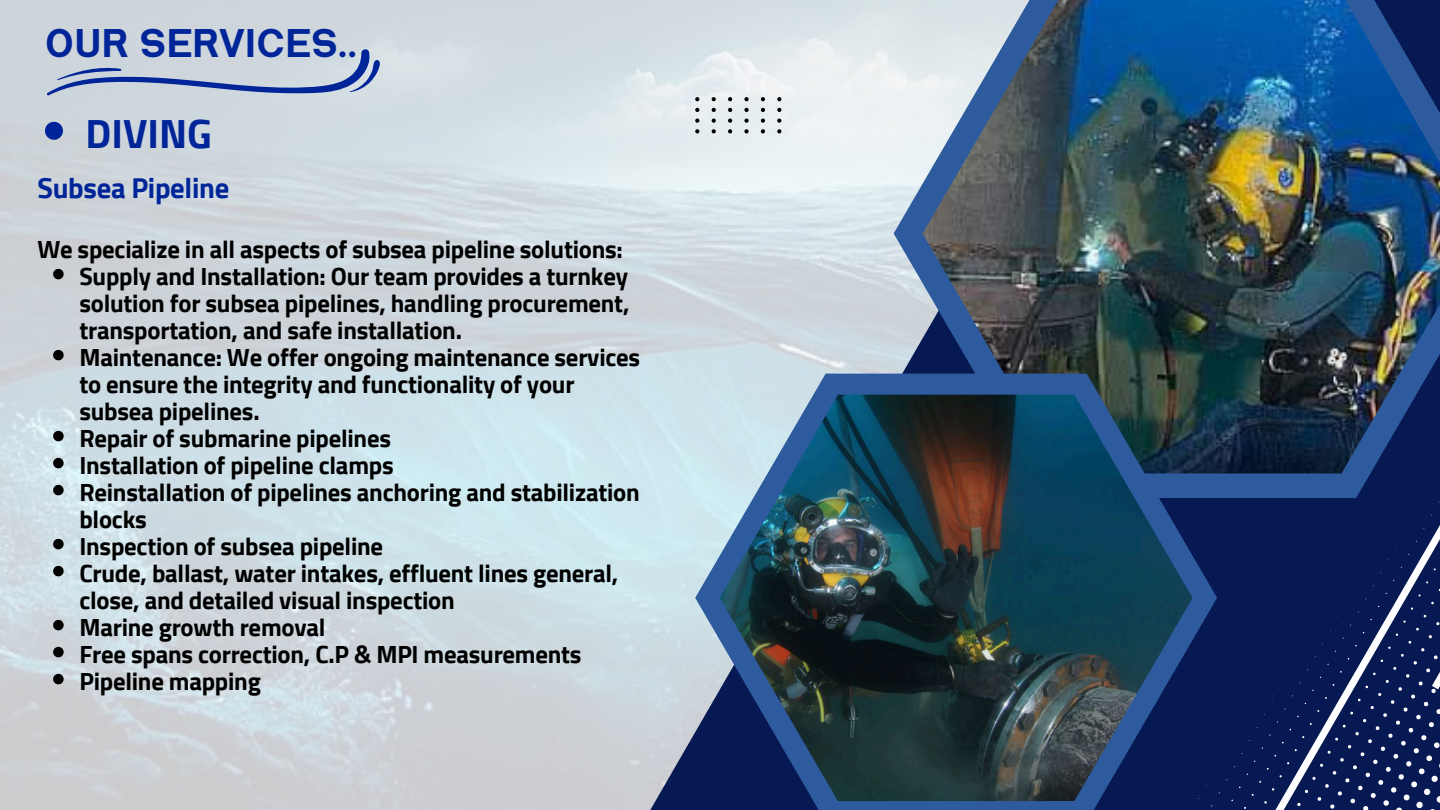
<style>
.page{position:relative;width:1440px;height:810px;background:#fff}
.page>*{position:absolute;margin:0;border:0;box-sizing:border-box;transform-origin:0 0}
.t1{font:700 40.6px "Cairo";color:#002599}
.t2{font:700 40.4px "Serithai Expanded";color:#002599}
.t3{font:700 28.6px "Cairo";letter-spacing:-.01em;color:#002599}
.t4{font:700 24.7px/27px "Cairo";letter-spacing:-.01em;color:#000}
</style>
<div class="page">
<svg style="left:644px;top:230px;width:250px;height:580px;background:#c8d6de"></svg>
<div style="left:1217px;top:498px;width:223px;height:312px;background:#071952"></div>
<svg style="left:894px;top:0;width:546px;height:498px;background:#889dbc"></svg>
<img style="left:923px;top:0;width:517px;height:473px">
<svg style="left:695px;top:97px;width:4px;height:4px"></svg>
<svg style="left:712px;top:97px;width:4px;height:4px"></svg>
<svg style="left:728px;top:97px;width:4px;height:4px"></svg>
<svg style="left:744px;top:97px;width:5px;height:4px"></svg>
<svg style="left:761px;top:97px;width:4px;height:4px"></svg>
<svg style="left:777px;top:97px;width:4px;height:4px"></svg>
<svg style="left:695px;top:108px;width:4px;height:4px"></svg>
<svg style="left:712px;top:108px;width:4px;height:4px"></svg>
<svg style="left:728px;top:108px;width:4px;height:4px"></svg>
<svg style="left:744px;top:108px;width:5px;height:4px"></svg>
<svg style="left:761px;top:108px;width:4px;height:4px"></svg>
<svg style="left:777px;top:108px;width:4px;height:4px"></svg>
<svg style="left:695px;top:119px;width:4px;height:4px"></svg>
<svg style="left:712px;top:119px;width:4px;height:4px"></svg>
<svg style="left:728px;top:119px;width:4px;height:4px"></svg>
<svg style="left:744px;top:119px;width:5px;height:4px"></svg>
<svg style="left:761px;top:119px;width:4px;height:4px"></svg>
<svg style="left:777px;top:119px;width:4px;height:4px"></svg>
<svg style="left:695px;top:129px;width:4px;height:4px"></svg>
<svg style="left:712px;top:129px;width:4px;height:4px"></svg>
<svg style="left:728px;top:129px;width:4px;height:4px"></svg>
<svg style="left:744px;top:129px;width:5px;height:4px"></svg>
<svg style="left:761px;top:129px;width:4px;height:4px"></svg>
<svg style="left:777px;top:129px;width:4px;height:4px"></svg>
<svg style="left:46px;top:48px;width:335px;height:48px;background:#b2bed3"></svg>
<svg style="left:695px;top:374px;width:522px;height:436px;background:#4c678f"></svg>
<img style="left:720px;top:395px;width:472px;height:406px">
<svg style="left:53px;top:269px;width:11px;height:10px"></svg>
<svg style="left:53px;top:350px;width:11px;height:10px"></svg>
<svg style="left:53px;top:431px;width:11px;height:10px"></svg>
<svg style="left:53px;top:458px;width:11px;height:10px"></svg>
<svg style="left:53px;top:485px;width:11px;height:10px"></svg>
<svg style="left:53px;top:539px;width:11px;height:10px"></svg>
<svg style="left:53px;top:566px;width:11px;height:10px"></svg>
<svg style="left:53px;top:620px;width:11px;height:10px"></svg>
<svg style="left:53px;top:647px;width:11px;height:10px"></svg>
<svg style="left:53px;top:674px;width:11px;height:10px"></svg>
<svg style="left:45px;top:122px;width:18px;height:18px"></svg>
<p class="t2" style="left:45px;top:19px;width:314px">OUR SERVICES..</p>
<p class="t1" style="left:86px;top:110px;width:128px">DIVING</p>
<p class="t3" style="left:37px;top:172px;width:193px">Subsea Pipeline</p>
<p class="t4" style="left:37px;top:236px;width:587px">We specialize in all aspects of subsea pipeline solutions:</p>
<p class="t4" style="left:79px;top:263px;width:552px;text-align:justify">Supply and Installation: Our team provides a turnkey solution for subsea pipelines, handling procurement, transportation, and safe installation.</p>
<p class="t4" style="left:79px;top:344px;width:562px">Maintenance: We offer ongoing maintenance services to ensure the integrity and functionality of your subsea pipelines.</p>
<p class="t4" style="left:79px;top:425px;width:313px">Repair of submarine pipelines</p>
<h3 class="t4" style="left:79px;top:452px;width:316px">Installation of pipeline clamps</h3>
<h4 class="t4" style="left:79px;top:479px;width:562px">Reinstallation of pipelines anchoring and stabilization blocks</h4>
<p class="t4" style="left:79px;top:533px;width:305px">Inspection of subsea pipeline</p>
<p class="t4" style="left:79px;top:560px;width:541px">Crude, ballast, water intakes, effluent lines general, close, and detailed visual inspection</p>
<p class="t4" style="left:79px;top:614px;width:248px">Marine growth removal</p>
<p class="t4" style="left:79px;top:641px;width:504px">Free spans correction, C.P &amp; MPI measurements</p>
<p class="t4" style="left:79px;top:668px;width:183px">Pipeline mapping</p>
</div>
